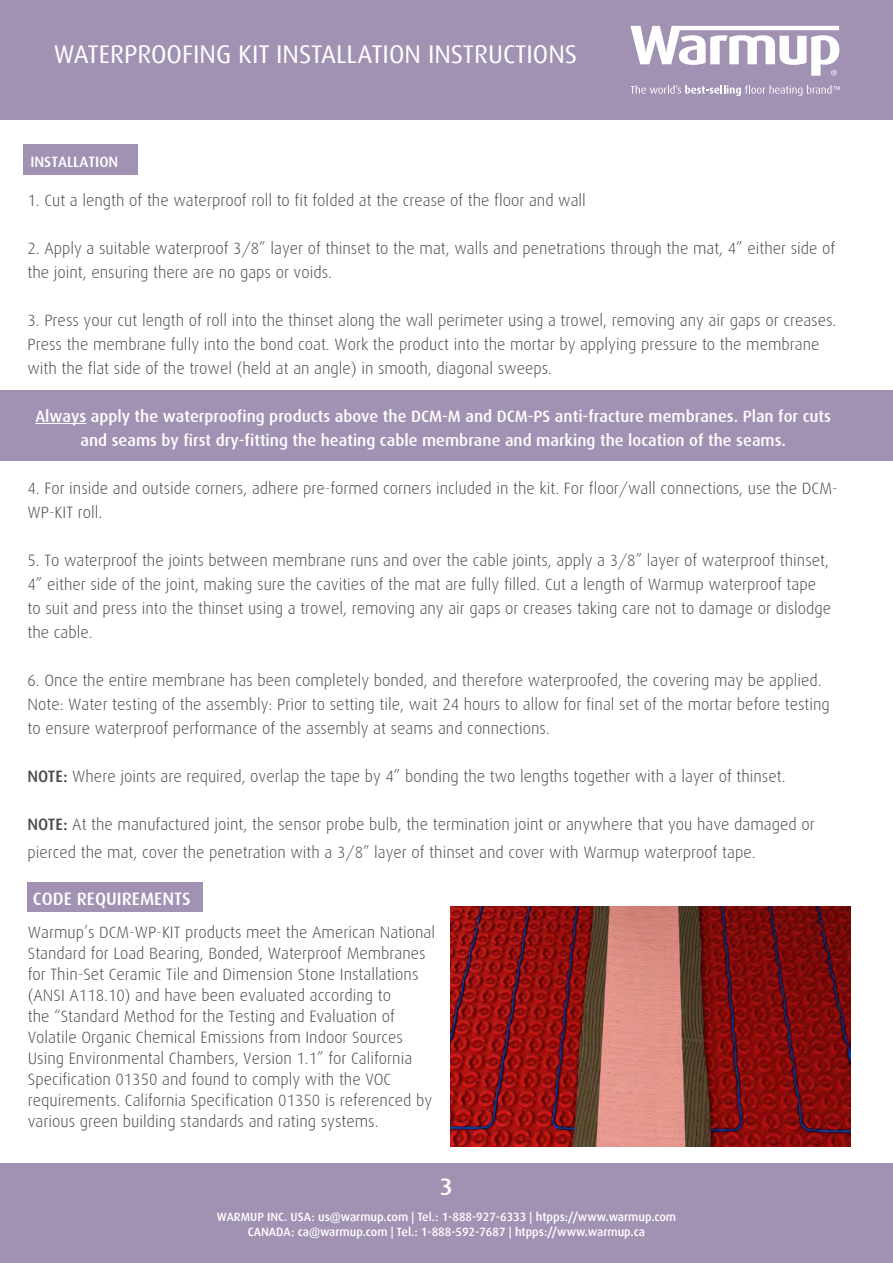
<style>
.page{position:relative;width:893px;height:1263px;background:#fff}
.page>*{position:absolute;margin:0;border:0;box-sizing:border-box;transform-origin:0 0}
.t1{font:25.5px "Dax Offc";color:#fff}
.t2{font:500 24px "Dax";color:#fff}
.t3{font:500 18px "Dax";color:#fff}
.t4{font:300 16.5px/21px "Dax";color:#4b4c4d}
.t5{font:500 16.5px/24px "Dax";color:#fff;text-align:center}
.t6{font:500 15px "Dax";color:#fff}
.t7{font:500 12px/15px "Dax Offc";color:#fff;text-align:center}
.s1{font-family:"Dax Offc";font-weight:500}
.s2{font-family:"Dax"}
</style>
<div class="page">
<div style="left:0;top:0;width:893px;height:120px;background:#a192b3"></div>
<svg style="left:630px;top:26px;width:209px;height:50px"></svg>
<svg style="left:631px;top:85px;width:209px;height:11px"></svg>
<div style="left:0;top:1163px;width:893px;height:100px;background:#a192b3"></div>
<div style="left:0;top:390px;width:893px;height:70px;background:#a192b3"></div>
<div style="left:23px;top:144px;width:115px;height:30px;background:#a192b3"></div>
<div style="left:27px;top:882px;width:176px;height:30px;background:#a192b3"></div>
<img style="left:451px;top:906px;width:400px;height:240px">
<hr style="left:35px;top:423px;width:51px;height:1px;background:#fff">
<h1 class="t1" style="left:54px;top:38px;width:525px">WATERPROOFING KIT INSTALLATION INSTRUCTIONS</h1>
<p class="t6" style="left:30px;top:153px;width:90px">INSTALLATION</p>
<p class="t4" style="left:27px;top:190px;width:560px">1. Cut a length of the waterproof roll to fit folded at the crease of the floor and wall</p>
<p class="t4" style="left:27px;top:236px;width:809px;line-height:24px">2. Apply a suitable waterproof 3/8” layer of thinset to the mat, walls and penetrations through the mat, 4” either side of the joint, ensuring there are no gaps or voids.</p>
<p class="t4" style="left:27px;top:308px;width:810px;line-height:24px">3. Press your cut length of roll into the thinset along the wall perimeter using a trowel, removing any air gaps or creases.<br>Press the membrane fully into the bond coat. Work the product into the mortar by applying pressure to the membrane with the flat side of the trowel (held at an angle) in smooth, diagonal sweeps.</p>
<p class="t5" style="left:35px;top:404px;width:797px">Always apply the waterproofing products above the DCM-M and DCM-PS anti-fracture membranes. Plan for cuts and seams by first dry-fitting the heating cable membrane and marking the location of the seams.</p>
<p class="t4" style="left:27px;top:476px;width:812px;line-height:24px">4. For inside and outside corners, adhere pre-formed corners included in the kit. For floor/wall connections, use the DCM-<br>WP-KIT roll.</p>
<p class="t4" style="left:27px;top:548px;width:805px;line-height:24px">5. To waterproof the joints between membrane runs and over the cable joints, apply a 3/8” layer of waterproof thinset, 4” either side of the joint, making sure the cavities of the mat are fully filled. Cut a length of Warmup waterproof tape to suit and press into the thinset using a trowel, removing any air gaps or creases taking care not to damage or dislodge the cable.</p>
<p class="t4" style="left:27px;top:668px;width:804px;line-height:24px">6. Once the entire membrane has been completely bonded, and therefore waterproofed, the covering may be applied.<br>Note: Water testing of the assembly: Prior to setting tile, wait 24 hours to allow for final set of the mortar before testing to ensure waterproof performance of the assembly at seams and connections.</p>
<p class="t4" style="left:27px;top:766px;width:760px"><span class="s1">NOTE:</span> Where joints are required, overlap the tape by 4” bonding the two lengths together with a layer of thinset.</p>
<p class="t4" style="left:27px;top:810px;width:789px;line-height:28.5px"><span class="s1">NOTE:</span> At the manufactured joint, the sensor probe bulb, the termination joint or anywhere that you have damaged or pierced the mat, cover the penetration with a 3/8” layer of thinset and cover with Warmup waterproof tape.</p>
<p class="t3" style="left:33px;top:888px;width:159px">CODE REQUIREMENTS</p>
<p class="t4" style="left:28px;top:922px;width:409px">Warmup’s DCM-WP-KIT products meet the American National Standard for Load Bearing, Bonded, Waterproof Membranes for Thin-Set Ceramic Tile and Dimension Stone Installations (ANSI A118.10) and have been evaluated according to<br>the “Standard Method for the Testing and Evaluation of Volatile Organic Chemical Emissions from Indoor Sources Using Environmental Chambers, Version 1.1” for California Specification 01350 and found to comply with the VOC requirements. California Specification 01350 is referenced by various green building standards and rating systems.</p>
<h2 class="t2" style="left:440px;top:1173px;width:15px">3</h2>
<p class="t7" style="left:217px;top:1209px;width:461px"><span class="s2">WARMUP INC.</span> USA: us@warmup.com | Tel.: 1-888-927-6333 | htpps://www.warmup.com<br>CANADA: ca@warmup.com | Tel.: 1-888-592-7687 | htpps://www.warmup.ca</p>
</div>
